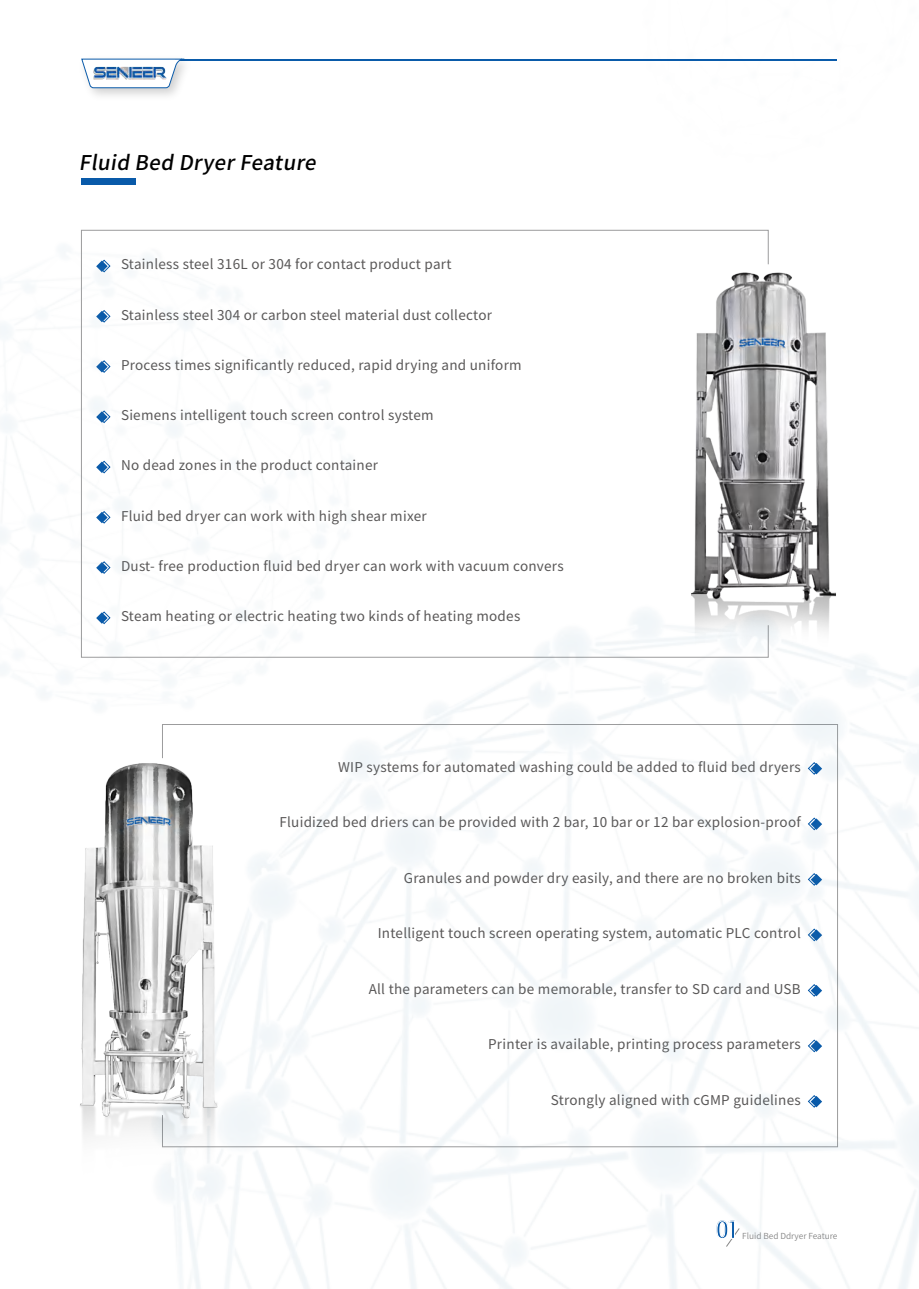
<style>
.page{position:relative;width:919px;height:1289px;background:#fff}
.page>*{position:absolute;margin:0;border:0;box-sizing:border-box;transform-origin:0 0}
.t1{font:700 24.6px "Cuprum";color:#095aa9}
.t2{font:italic 500 20.25px "Source Han Sans CN";color:#000}
.t3{font:13.5px "Source Han Sans CN";letter-spacing:.02em;color:#595757}
.t4{font:8.25px "Source Han Sans CN";color:#868686}
</style>
<div class="page">
<img style="left:0;top:60px;width:918px;height:1228px">
<hr style="left:176px;top:59px;width:661px;height:1px;background:#0a5baa">
<img style="left:73px;top:58px;width:127px;height:47px">
<svg style="left:81px;top:59px;width:103px;height:29px"></svg>
<img style="left:94px;top:66px;width:72px;height:14px">
<img style="left:0;top:744px;width:320px;height:456px">
<img style="left:568px;top:264px;width:350px;height:390px">
<h2 class="t2" style="left:79px;top:151px;width:247px">FluidBedDryerFeature</h2>
<p class="t3" style="left:121px;top:257px;width:332px">Stainless steel 316L or 304 for contact product part</p>
<p class="t3" style="left:121px;top:307px;width:372px">Stainless steel 304 or carbon steel material dust collector</p>
<p class="t3" style="left:121px;top:357px;width:402px">Process times significantly reduced, rapid drying and uniform</p>
<p class="t3" style="left:121px;top:407px;width:314px">Siemens intelligent touch screen control system</p>
<p class="t3" style="left:121px;top:457px;width:258px">No dead zones in the product container</p>
<p class="t3" style="left:121px;top:508px;width:307px">Fluid bed dryer can work with high shear mixer</p>
<p class="t3" style="left:121px;top:558px;width:444px">Dust- free production fluid bed dryer can work with vacuum convers</p>
<p class="t3" style="left:121px;top:608px;width:401px">Steam heating or electric heating two kinds of heating modes</p>
<p class="t3" style="left:338px;top:759px;width:464px">WIP systems for automated washing could be added to fluid bed dryers</p>
<p class="t3" style="left:279px;top:814px;width:523px">Fluidized bed driers can be provided with 2 bar, 10 bar or 12 bar explosion-proof</p>
<p class="t3" style="left:404px;top:870px;width:398px">Granules and powder dry easily, and there are no broken bits</p>
<p class="t3" style="left:378px;top:925px;width:424px">Intelligent touch screen operating system, automatic PLC control</p>
<p class="t3" style="left:368px;top:981px;width:433px">All the parameters can be memorable, transfer to SD card and USB</p>
<p class="t3" style="left:488px;top:1036px;width:314px">Printer is available, printing process parameters</p>
<p class="t3" style="left:550px;top:1092px;width:251px">Strongly aligned with cGMP guidelines</p>
<h1 class="t1" style="left:715px;top:1211px;width:22px">01</h1>
<p class="t4" style="left:742px;top:1231px;width:97px">Fluid Bed Ddryer Feature</p>
</div>
